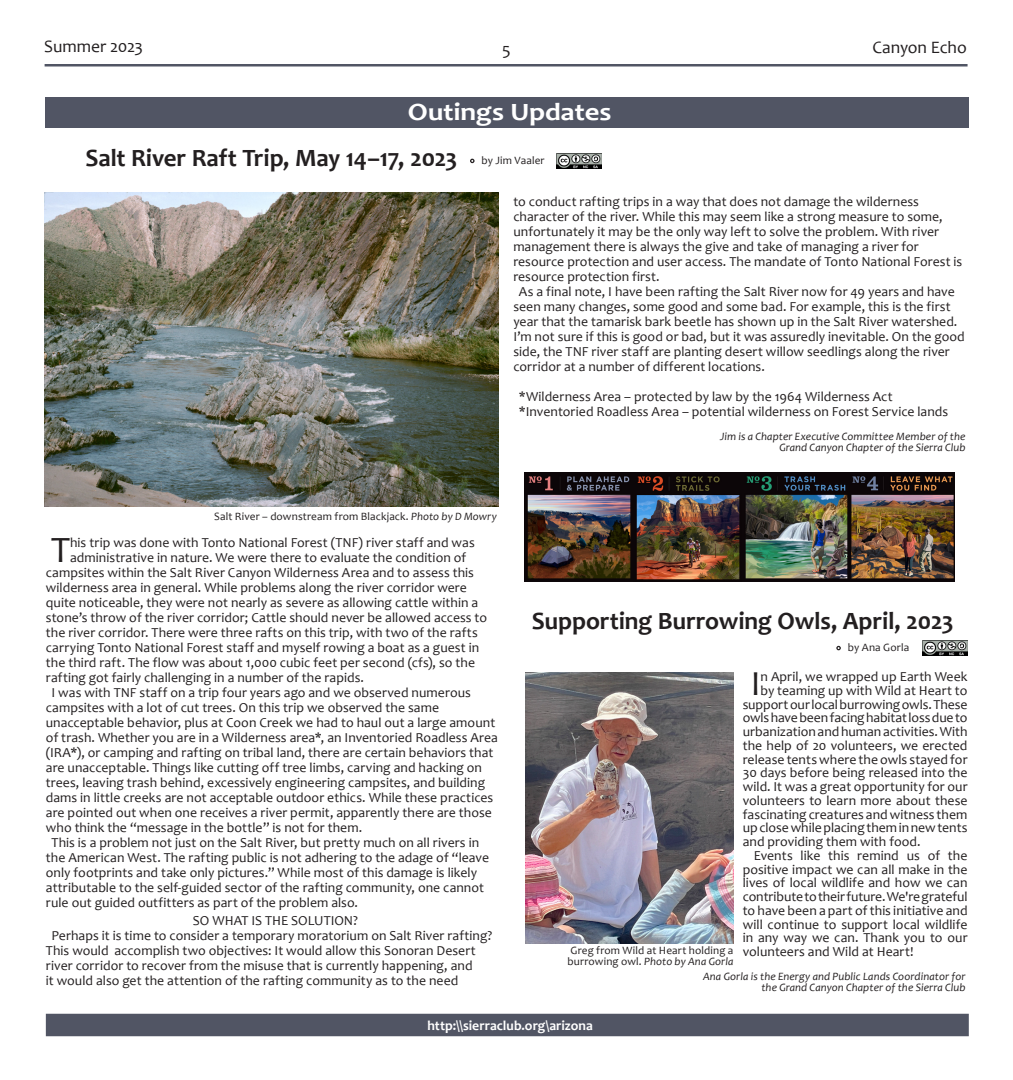
<style>
.page{position:relative;width:1013px;height:1080px;background:#fff}
.page>*{position:absolute;margin:0;border:0;box-sizing:border-box;transform-origin:0 0}
.t1{font:37.38px "Candara";color:#231f20}
.t2{font:35.38px "Candara";color:#231f20}
.Explore_and_Enjoy{font:700 25px "Candara";letter-spacing:-.005em;color:#231f20}
.t3{font:700 25px "Candara";letter-spacing:-.005em;color:#fff;scale:1.15 1}
.t4{font:17.5px "Candara";letter-spacing:-.005em;color:#231f20}
.t5{font:13.75px/15px "Candara";letter-spacing:.005em;color:#231f20}
.t6{font:700 13.75px "Candara";color:#fff}
.Explore_and_Enjoy-2{font:italic 11.25px/11.2px "Candara";letter-spacing:.01em;color:#231f20;text-align:right}
.t7{font:11.25px/11.2px "Candara";letter-spacing:.01em;color:#231f20}
.s1{font-style:italic}
</style>
<div class="page">
<div style="left:46px;top:1014px;width:922px;height:22px;background:#515564"></div>
<hr style="left:45px;top:64px;width:922px;height:3px;background:#515564">
<div style="left:45px;top:97px;width:923px;height:30px;background:#515564"></div>
<img style="left:556px;top:153px;width:45px;height:16px">
<svg style="left:470px;top:159px;width:4px;height:4px"></svg>
<img style="left:44px;top:193px;width:454px;height:314px">
<img style="left:525px;top:673px;width:208px;height:270px">
<img style="left:922px;top:640px;width:45px;height:16px">
<svg style="left:836px;top:646px;width:4px;height:4px"></svg>
<img style="left:524px;top:473px;width:430px;height:108px">
<p class="t4" style="left:44px;top:36px;width:100px">Summer 2023</p>
<p class="t4" style="left:502px;top:38px;width:10px">5</p>
<p class="t3" style="left:408px;top:96px;width:178px">Outings Updates</p>
<p class="t7" style="left:481px;top:155px;width:64px">by Jim Vaaler</p>
<p class="Explore_and_Enjoy" style="left:85px;top:142px;width:373px">Salt River Raft Trip, May 14–17, 2023</p>
<p class="t4" style="left:872px;top:36px;width:96px">Canyon Echo</p>
<p class="t5" style="left:513px;top:194px;width:450px">to conduct rafting trips in a way that does not damage the wilderness character of the river. While this may seem like a strong measure to some, unfortunately it may be the only way left to solve the problem. With river management there is always the give and take of managing a river for resource protection and user access. The mandate of Tonto National Forest is resource protection first.</p>
<p class="t5" style="left:513px;top:284px;width:453px;text-indent:6px">As a final note, I have been rafting the Salt River now for 49 years and have seen many changes, some good and some bad. For example, this is the first year that the tamarisk bark beetle has shown up in the Salt River watershed.<br>I’m not sure if this is good or bad, but it was assuredly inevitable. On the good side, the TNF river staff are planting desert willow seedlings along the river corridor at a number of different locations.</p>
<p class="t5" style="left:519px;top:389px;width:375px">*Wilderness Area – protected by law by the 1964 Wilderness Act</p>
<p class="t5" style="left:519px;top:404px;width:431px">*Inventoried Roadless Area – potential wilderness on Forest Service lands</p>
<p class="t7" style="left:214px;top:511px;width:284px">Salt River – downstream from Blackjack. <span class="s1">Photo by D Mowry</span></p>
<p class="t1" style="left:51px;top:526px;width:21px">T</p>
<p class="t5" style="left:70px;top:535px;width:406px">his trip was done with Tonto National Forest (TNF) river staff and was</p>
<p class="t5" style="left:70px;top:550px;width:397px">administrative in nature. We were there to evaluate the condition of</p>
<p class="t5" style="left:46px;top:565px;width:430px">campsites within the Salt River Canyon Wilderness Area and to assess this</p>
<p class="t5" style="left:46px;top:580px;width:422px">wilderness area in general. While problems along the river corridor were</p>
<p class="t5" style="left:46px;top:595px;width:434px">quite noticeable, they were not nearly as severe as allowing cattle within a</p>
<p class="t5" style="left:46px;top:610px;width:443px">stone’s throw of the river corridor; Cattle should never be allowed access to</p>
<p class="t5" style="left:46px;top:625px;width:433px">the river corridor. There were three rafts on this trip, with two of the rafts</p>
<p class="t5" style="left:46px;top:640px;width:435px">carrying Tonto National Forest staff and myself rowing a boat as a guest in</p>
<p class="t5" style="left:46px;top:655px;width:430px">the third raft. The flow was about 1,000 cubic feet per second (cfs), so the</p>
<p class="t5" style="left:46px;top:670px;width:320px">rafting got fairly challenging in a number of the rapids.</p>
<p class="t5" style="left:46px;top:685px;width:453px;text-indent:6px">I was with TNF staff on a trip four years ago and we observed numerous campsites with a lot of cut trees. On this trip we observed the same unacceptable behavior, plus at Coon Creek we had to haul out a large amount of trash. Whether you are in a Wilderness area*, an Inventoried Roadless Area (IRA*), or camping and rafting on tribal land, there are certain behaviors that are unacceptable. Things like cutting off tree limbs, carving and hacking on trees, leaving trash behind, excessively engineering campsites, and building dams in little creeks are not acceptable outdoor ethics. While these practices are pointed out when one receives a river permit, apparently there are those who think the “message in the bottle” is not for them.</p>
<p class="t5" style="left:46px;top:835px;width:445px;text-indent:6px">This is a problem not just on the Salt River, but pretty much on all rivers in the American West. The rafting public is not adhering to the adage of “leave only footprints and take only pictures.” While most of this damage is likely attributable to the self-guided sector of the rafting community, one cannot rule out guided outfitters as part of the problem also.</p>
<p class="t5" style="left:193px;top:913px;width:166px">SO WHAT IS THE SOLUTION?</p>
<p class="t5" style="left:46px;top:928px;width:448px;text-indent:6px">Perhaps it is time to consider a temporary moratorium on Salt River rafting?<br>This would accomplish two objectives: It would allow this Sonoran Desert river corridor to recover from the misuse that is currently happening, and<br>it would also get the attention of the rafting community as to the need</p>
<p class="Explore_and_Enjoy-2" style="left:720px;top:431px;width:247px">Jim is a Chapter Executive Committee Member of the<br>Grand Canyon Chapter of the Sierra Club</p>
<p class="Explore_and_Enjoy" style="left:532px;top:605px;width:423px">Supporting Burrowing Owls, April, 2023</p>
<p class="t7" style="left:567px;top:944px;width:167px">Greg from Wild at Heart holding a burrowing owl. <span class="s1">Photo by Ana Gorla</span></p>
<p class="t7" style="left:848px;top:642px;width:63px">by Ana Gorla</p>
<p class="t2" style="left:750px;top:661px;width:11px">I</p>
<p class="t5" style="left:760px;top:669px;width:208px">n April, we wrapped up Earth Week</p>
<p class="t5" style="left:760px;top:683px;width:208px">by teaming up with Wild at Heart to</p>
<p class="t5" style="left:742px;top:697px;width:226px">support our local burrowing owls. These</p>
<p class="t5" style="left:742px;top:710px;width:226px">owls have been facing habitat loss due to</p>
<p class="t5" style="left:742px;top:724px;width:226px">urbanization and human activities. With</p>
<p class="t5" style="left:742px;top:738px;width:226px">the help of 20 volunteers, we erected</p>
<p class="t5" style="left:742px;top:752px;width:226px">release tents where the owls stayed for</p>
<p class="t5" style="left:742px;top:765px;width:226px">30 days before being released into the</p>
<p class="t5" style="left:742px;top:779px;width:226px">wild. It was a great opportunity for our</p>
<p class="t5" style="left:742px;top:793px;width:226px">volunteers to learn more about these</p>
<p class="t5" style="left:742px;top:807px;width:226px">fascinating creatures and witness them</p>
<p class="t5" style="left:742px;top:820px;width:226px">up close while placing them in new tents</p>
<p class="t5" style="left:742px;top:834px;width:179px">and providing them with food.</p>
<p class="t5" style="left:742px;top:849px;width:226px;line-height:13.8px;text-align:justify;text-indent:11px">Events like this remind us of the positive impact we can all make in the lives of local wildlife and how we can contribute to their future. We're grateful to have been a part of this initiative and will continue to support local wildlife in any way we can. Thank you to our volunteers and Wild at Heart!</p>
<p class="Explore_and_Enjoy-2" style="left:703px;top:971px;width:264px">Ana Gorla is the Energy and Public Lands Coordinator for the Grand Canyon Chapter of the Sierra Club</p>
<p class="t6" style="left:427px;top:1017px;width:167px">http:\\sierraclub.org\arizona</p>
</div>
